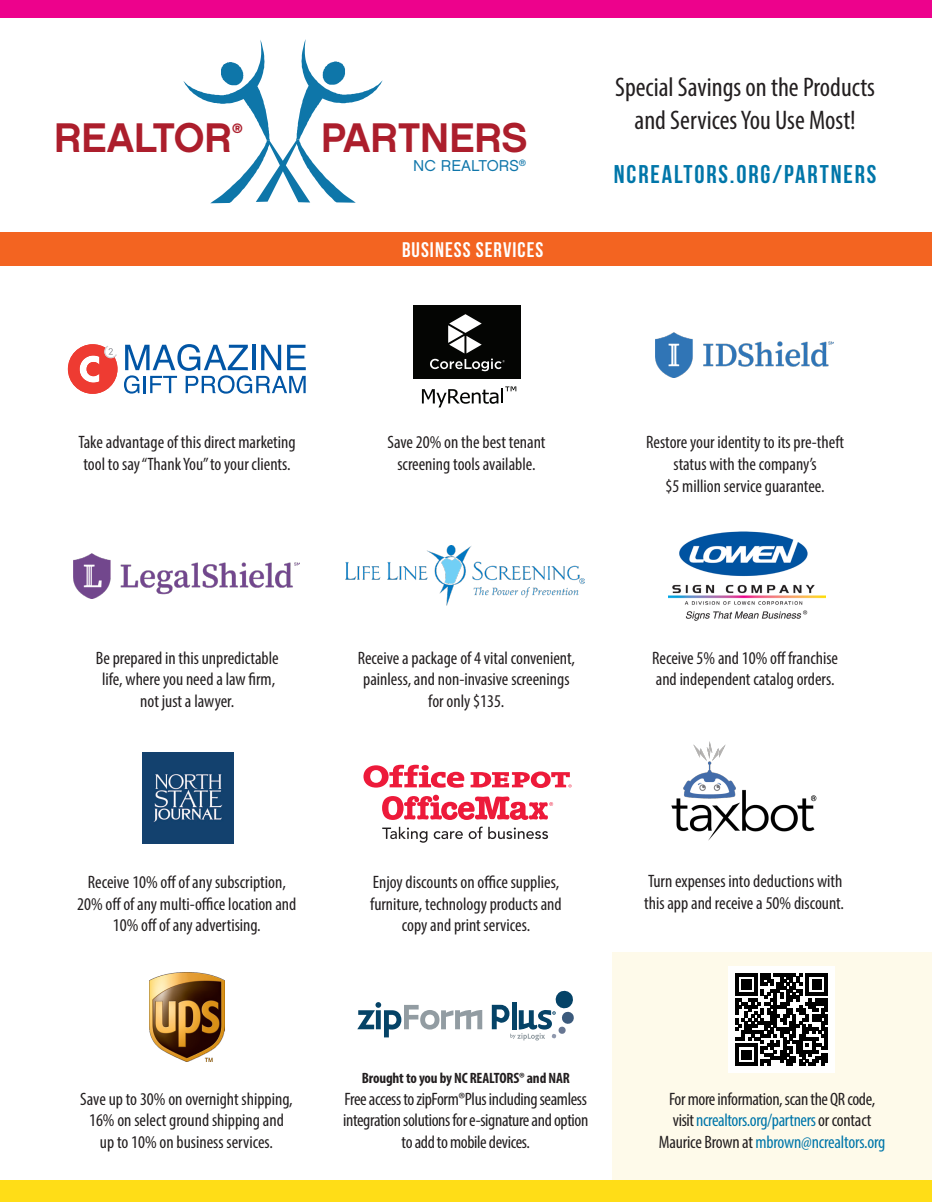
<style>
.page{position:relative;width:932px;height:1202px;background:#fff}
.page>*{position:absolute;margin:0;border:0;box-sizing:border-box;transform-origin:0 0}
.t1{font:41.25px "Chalet New York Nineteen Sixty";color:#ac1e2c}
.t2{font:condensed 27px/32.4px "Myriad Pro";color:#231f20;text-align:center}
.t3{font:700 25.5px "Bebas Neue";letter-spacing:.075em;color:#0076a9}
.t4{font:700 21px "Bebas Neue";letter-spacing:.05em;color:#fff}
.t5{font:condensed 18px/21.6px "Myriad Pro";color:#231f20;text-align:center}
.t6{font:condensed 18px/21.6px "Myriad Pro";letter-spacing:-.02em;color:#231f20;text-align:center}
.t7{font:condensed 18px "Myriad Pro";letter-spacing:-.015em;color:#0076a9}
.t8{font:15.75px "Chalet London Nineteen Sixty";letter-spacing:.01em;color:#1076aa}
.t9{font:700 condensed 15px "Myriad Pro";letter-spacing:-.01em;color:#231f20}
.t10{font:13.5px "Chalet New York Nineteen Sixty";color:#ac1e2c}
.s1{color:#231f20}
</style>
<div class="page">
<svg style="left:382px;top:826px;width:45px;height:16px"></svg>
<svg style="left:433px;top:826px;width:49px;height:13px"></svg>
<svg style="left:488px;top:826px;width:60px;height:13px"></svg>
<svg style="left:363px;top:764px;width:101px;height:23px"></svg>
<svg style="left:470px;top:771px;width:101px;height:17px"></svg>
<svg style="left:382px;top:794px;width:171px;height:26px"></svg>
<img style="left:150px;top:972px;width:74px;height:89px">
<img style="left:671px;top:741px;width:146px;height:100px">
<img style="left:668px;top:531px;width:157px;height:90px">
<svg style="left:183px;top:39px;width:199px;height:164px"></svg>
<div style="left:0;top:232px;width:932px;height:34px;background:#f36421"></div>
<div style="left:413px;top:305px;width:107px;height:74px;background:#040503"></div>
<svg style="left:422px;top:386px;width:94px;height:21px"></svg>
<svg style="left:430px;top:314px;width:74px;height:57px"></svg>
<img style="left:142px;top:752px;width:91px;height:91px">
<img style="left:345px;top:546px;width:239px;height:60px">
<img style="left:73px;top:553px;width:226px;height:45px">
<img style="left:656px;top:332px;width:177px;height:45px">
<svg style="left:68px;top:344px;width:49px;height:50px"></svg>
<svg style="left:124px;top:344px;width:182px;height:49px"></svg>
<svg style="left:357px;top:1002px;width:125px;height:35px"></svg>
<svg style="left:492px;top:990px;width:82px;height:50px"></svg>
<div style="left:0;top:0;width:932px;height:18px;background:#ed028c"></div>
<div style="left:0;top:1180px;width:932px;height:22px;background:#ffdd17"></div>
<div style="left:612px;top:952px;width:320px;height:228px;background:#fefaea"></div>
<div style="left:728px;top:966px;width:106px;height:106px;background:#fff"></div>
<svg style="left:735px;top:973px;width:93px;height:93px"></svg>
<p class="t1" style="left:54px;top:112px;width:179px">REALTOR</p>
<p class="t10" style="left:232px;top:120px;width:12px">®</p>
<p class="t1" style="left:321px;top:112px;width:208px">PARTNERS</p>
<p class="t8" style="left:413px;top:156px;width:115px">NC REALTORS<sup>®</sup></p>
<p class="t4" style="left:402px;top:238px;width:143px">BUSINESS SERVICES</p>
<p class="t2" style="left:615px;top:71px;width:261px">Special Savings on the Products and Services You Use Most!</p>
<p class="t3" style="left:613px;top:160px;width:264px">NCREALTORS.ORG/PARTNERS</p>
<p class="t5" style="left:78px;top:431px;width:219px;text-align:left">Take advantage of this direct marketing tool to say “Thank You” to your clients.</p>
<p class="t5" style="left:387px;top:431px;width:159px">Save 20% on the best tenant screening tools available.</p>
<p class="t5" style="left:96px;top:646px;width:184px">Be prepared in this unpredictable life, where you need a law firm, not just a lawyer.</p>
<p class="t5" style="left:358px;top:646px;width:219px">Receive a package of 4 vital convenient, painless, and non-invasive screenings for only $135.</p>
<p class="t5" style="left:77px;top:871px;width:221px">Receive 10% off of any subscription,<br>20% off of any multi-office location and<br>10% off of any advertising.</p>
<p class="t5" style="left:370px;top:871px;width:193px">Enjoy discounts on office supplies, furniture, technology products and copy and print services.</p>
<p class="t5" style="left:646px;top:431px;width:199px">Restore your identity to its pre-theft status with the company’s<br>$5 million service guarantee.</p>
<p class="t5" style="left:652px;top:646px;width:187px;text-align:left">Receive 5% and 10% off franchise and independent catalog orders.</p>
<p class="t5" style="left:644px;top:870px;width:201px;text-align:left">Turn expenses into deductions with this app and receive a 50% discount.</p>
<p class="t5" style="left:80px;top:1087px;width:214px">Save up to 30% on overnight shipping,<br>16% on select ground shipping and up to 10% on business services.</p>
<p class="t9" style="left:362px;top:1068px;width:210px">Brought to you by NC REALTORS® and NAR</p>
<p class="t6" style="left:343px;top:1087px;width:247px">Free access to zipForm®Plus including seamless integration solutions for e-signature and option to add to mobile devices.</p>
<p class="t6" style="left:669px;top:1087px;width:208px">For more information, scan the QR code,</p>
<p class="t7" style="left:672px;top:1109px;width:200px"><span class="s1">visit</span> ncrealtors.org/partners <span class="s1">orcontact</span></p>
<p class="t7" style="left:659px;top:1131px;width:228px"><span class="s1">Maurice Brown at</span> mbrown@ncrealtors.org</p>
</div>
